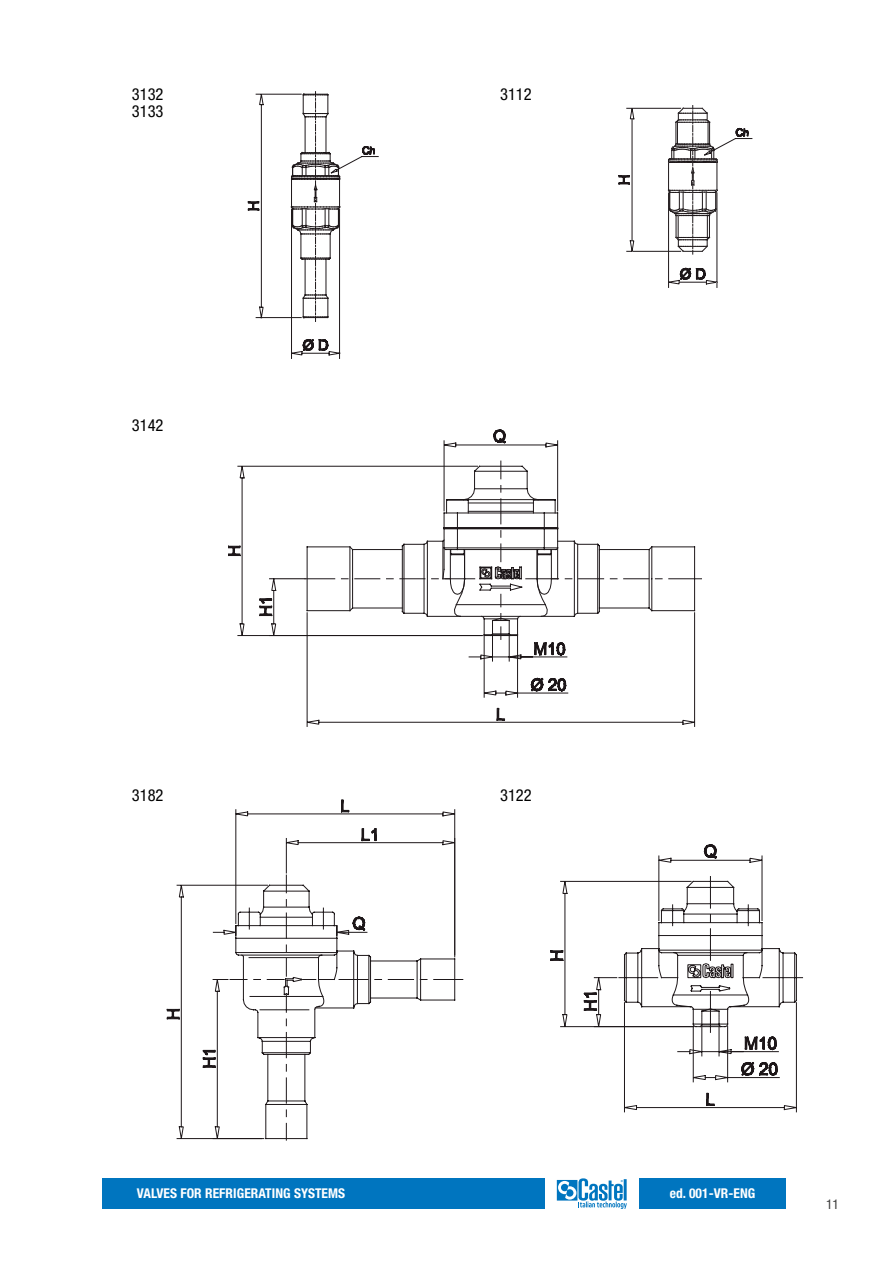
<style>
.page{position:relative;width:893px;height:1263px;background:#fff}
.page>*{position:absolute;margin:0;border:0;box-sizing:border-box;transform-origin:0 0}
.t1{font:condensed 16.5px "Helvetica Neue";color:#000}
.t2{font:700 condensed 13.5px "Helvetica Neue";letter-spacing:.005em;color:#fff}
.t3{font:condensed 13.5px "Helvetica Neue";color:#3c3c3b}
</style>
<div class="page">
<div style="left:102px;top:1179px;width:442px;height:30px;background:#0075bf"></div>
<div style="left:639px;top:1179px;width:147px;height:30px;background:#0075bf"></div>
<svg style="left:557px;top:1178px;width:70px;height:31px"></svg>
<hr style="left:668px;top:193px;width:1px;height:94px;background:#1d1719">
<hr style="left:717px;top:193px;width:1px;height:94px;background:#1d1719">
<svg style="left:668px;top:264px;width:50px;height:20px"></svg>
<hr style="left:627px;top:108px;width:54px;height:1px;background:#1d1719">
<hr style="left:627px;top:251px;width:54px;height:1px;background:#1d1719">
<hr style="left:632px;top:119px;width:1px;height:122px;background:#1d1719">
<svg style="left:630px;top:107px;width:4px;height:12px"></svg>
<svg style="left:618px;top:175px;width:12px;height:10px"></svg>
<svg style="left:630px;top:240px;width:4px;height:12px"></svg>
<svg style="left:668px;top:106px;width:84px;height:148px"></svg>
<svg style="left:306px;top:721px;width:390px;height:6px"></svg>
<svg style="left:228px;top:429px;width:474px;height:292px"></svg>
<hr style="left:669px;top:578px;width:32px;height:1px;background:#1d1719">
<svg style="left:550px;top:844px;width:254px;height:268px"></svg>
<svg style="left:166px;top:800px;width:297px;height:341px"></svg>
<svg style="left:247px;top:91px;width:132px;height:268px"></svg>
<p class="t1" style="left:132px;top:85px;width:33px">3132</p>
<p class="t1" style="left:500px;top:85px;width:33px">3112</p>
<p class="t1" style="left:132px;top:101px;width:33px">3133</p>
<p class="t1" style="left:132px;top:416px;width:33px">3142</p>
<p class="t1" style="left:132px;top:786px;width:33px">3182</p>
<p class="t1" style="left:500px;top:786px;width:33px">3122</p>
<p class="t2" style="left:137px;top:1185px;width:210px">VALVES FOR REFRIGERATING SYSTEMS</p>
<p class="t2" style="left:670px;top:1185px;width:87px">ed. 001-VR-ENG</p>
<p class="t3" style="left:826px;top:1196px;width:14px">11</p>
</div>
